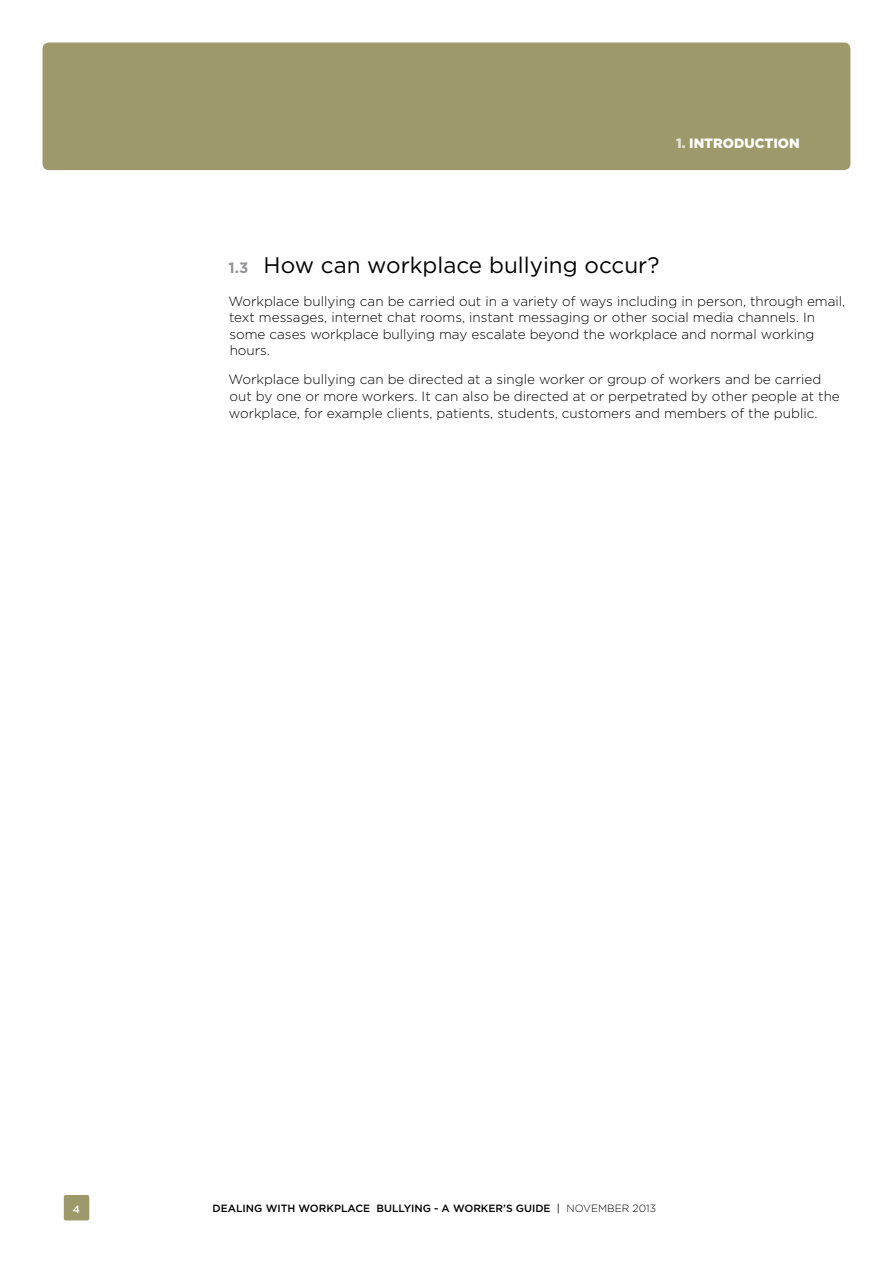
<style>
.page{position:relative;width:893px;height:1263px;background:#fff}
.page>*{position:absolute;margin:0;border:0;box-sizing:border-box;transform-origin:0 0}
.Header_2{font:22.5px "Gotham";color:#000}
.Body_copy{font:300 13.5px/16.5px "Gotham";color:#000}
.Running_header{font:900 13.5px "Gotham";color:#fff}
.t1{font:500 10.5px "Gotham";color:#000}
.t2{font:500 10.5px "Gotham";color:#fff}
.s1{color:#e6e3d6}
.s2{font-weight:700;font-size:15px;color:#939598}
.s3{font-weight:400}
.s4{font-weight:300}
</style>
<div class="page">
<div style="left:43px;top:43px;width:807px;height:127px;background:#9e996a;border-radius:6px"></div>
<div style="left:64px;top:1195px;width:25px;height:25px;background:#9e996a;border-radius:2px"></div>
<p class="Running_header" style="left:676px;top:135px;width:125px"><span class="s1">1.</span> INTRODUCTION</p>
<h2 class="Header_2" style="left:228px;top:251px;width:432px"><span class="s2">1.3</span> How can workplace bullying occur?</h2>
<p class="Body_copy" style="left:228px;top:293px;width:618px">Workplace bullying can be carried out in a variety of ways including in person, through email, text messages, internet chat rooms, instant messaging or other social media channels. In some cases workplace bullying may escalate beyond the workplace and normal working hours.</p>
<p class="Body_copy" style="left:228px;top:371px;width:613px">Workplace bullying can be directed at a single worker or group of workers and be carried out by one or more workers. It can also be directed at or perpetrated by other people at the workplace, for example clients, patients, students, customers and members of the public.</p>
<p class="t2" style="left:73px;top:1202px;width:9px">4</p>
<p class="t1" style="left:213px;top:1201px;width:445px">DEALING WITH WORKPLACE BULLYING - A WORKER’S GUIDE <span class="s3">|</span> <span class="s4">NOVEMBER 2013</span></p>
</div>
